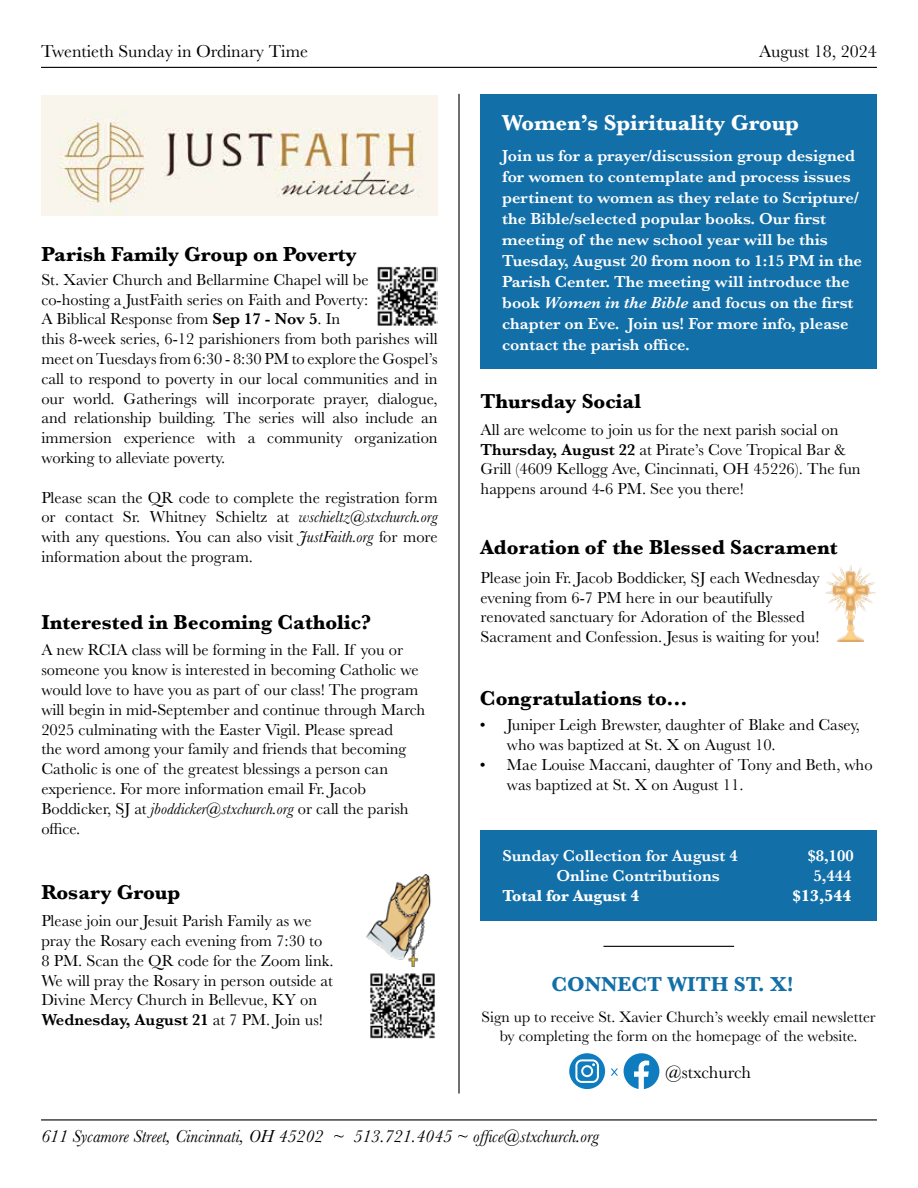
<style>
.page{position:relative;width:918px;height:1188px;background:#fff}
.page>*{position:absolute;margin:0;border:0;box-sizing:border-box;transform-origin:0 0}
.t1{font:700 22.5px "Baskerville";color:#fff}
.t2{font:700 21px "Baskerville";color:#000}
.t3{font:700 21px "Baskerville";color:#136fa8}
.t4{font:italic 18px "Baskerville";color:#000}
.t5{font:18px "Baskerville";color:#000}
.t6{font:16.5px/19.8px "Baskerville";color:#000}
.t7{font:600 16.5px/21px "Baskerville";color:#fff}
.t8{font:700 16.5px "Baskerville";color:#fff}
.t9{font:15.75px/18.9px "Baskerville";color:#000;text-align:center}
.s1{font-weight:600}
.s2{font-style:italic}
</style>
<div class="page">
<hr style="left:41px;top:1119px;width:836px;height:1px;background:#000">
<hr style="left:41px;top:67px;width:836px;height:1px;background:#000">
<hr style="left:458px;top:94px;width:2px;height:999px;background:#000">
<svg style="left:624px;top:1053px;width:35px;height:36px"></svg>
<svg style="left:569px;top:1053px;width:36px;height:36px"></svg>
<svg style="left:611px;top:1068px;width:7px;height:8px"></svg>
<hr style="left:603px;top:946px;width:131px;height:1px;background:#000">
<div style="left:481px;top:94px;width:396px;height:275px;background:#136fa8"></div>
<div style="left:480px;top:830px;width:396px;height:91px;background:#136fa8"></div>
<img style="left:366px;top:874px;width:65px;height:92px">
<img style="left:370px;top:973px;width:65px;height:66px">
<img style="left:825px;top:565px;width:51px;height:76px">
<img style="left:41px;top:96px;width:397px;height:120px">
<img style="left:377px;top:266px;width:61px;height:60px">
<p class="t5" style="left:41px;top:40px;width:269px">Twentieth Sunday in Ordinary Time</p>
<p class="t2" style="left:41px;top:239px;width:317px">Parish Family Group on Poverty</p>
<p class="t6" style="left:41px;top:270px;width:398px">St. Xavier Church and Bellarmine Chapel will be co-hosting a JustFaith series on Faith and Poverty:<br>A Biblical Response from <span class="s1">Sep 17 - Nov 5</span>. In<br>this 8-week series, 6-12 parishioners from both parishes will meet on Tuesdays from 6:30 - 8:30 PM to explore the Gospel’s call to respond to poverty in our local communities and in our world. Gatherings will incorporate prayer, dialogue, and relationship building. The series will also include an immersion experience with a community organization working to alleviate poverty.</p>
<p class="t6" style="left:41px;top:488px;width:398px;text-align:justify">Please scan the QR code to complete the registration form or contact Sr. Whitney Schieltz at <span class="s2">wschieltz@stxchurch.org </span>with any questions. You can also visit <span class="s2">JustFaith.org</span> for more information about the program.</p>
<p class="t2" style="left:41px;top:608px;width:331px">Interested in Becoming Catholic?</p>
<p class="t6" style="left:41px;top:641px;width:386px">A new RCIA class will be forming in the Fall. If you or someone you know is interested in becoming Catholic we would love to have you as part of our class! The program will begin in mid-September and continue through March 2025 culminating with the Easter Vigil. Please spread<br>the word among your family and friends that becoming Catholic is one of the greatest blessings a person can experience. For more information email Fr. Jacob Boddicker, SJ at <span class="s2">jboddicker@stxchurch.org</span> or call the parish office.</p>
<p class="t2" style="left:41px;top:878px;width:141px">Rosary Group</p>
<p class="t6" style="left:41px;top:911px;width:294px">Please join our Jesuit Parish Family as we pray the Rosary each evening from 7:30 to 8 PM. Scan the QR code for the Zoom link.<br>We will pray the Rosary in person outside at Divine Mercy Church in Bellevue, KY on <span class="s1">Wednesday, August 21</span> at 7 PM. Join us!</p>
<p class="t5" style="left:759px;top:40px;width:119px">August 18, 2024</p>
<h1 class="t1" style="left:502px;top:107px;width:298px">Women’s Spirituality Group</h1>
<p class="t7" style="left:502px;top:145px;width:361px">Join us for a prayer/discussion group designed for women to contemplate and process issues pertinent to women as they relate to Scripture/ the Bible/selected popular books. Our first meeting of the new school year will be this Tuesday, August 20 from noon to 1:15 PM in the Parish Center. The meeting will introduce the book <span class="s2">Women in the Bible</span> and focus on the first chapter on Eve. Join us! For more info, please contact the parish office.</p>
<p class="t2" style="left:481px;top:387px;width:162px">Thursday Social</p>
<p class="t6" style="left:481px;top:420px;width:382px">All are welcome to join us for the next parish social on <span class="s1">Thursday, August 22</span> at Pirate’s Cove Tropical Bar &amp; Grill (4609 Kellogg Ave, Cincinnati, OH 45226). The fun happens around 4-6 PM. See you there!</p>
<p class="t2" style="left:481px;top:533px;width:358px">Adoration of the Blessed Sacrament</p>
<p class="t6" style="left:481px;top:568px;width:341px">Please join Fr. Jacob Boddicker, SJ each Wednesday evening from 6-7 PM here in our beautifully renovated sanctuary for Adoration of the Blessed Sacrament and Confession. Jesus is waiting for you!</p>
<p class="t2" style="left:480px;top:684px;width:209px">Congratulations to...</p>
<p class="t6" style="left:507px;top:715px;width:354px;text-indent:-27px">• Juniper Leigh Brewster, daughter of Blake and Casey, who was baptized at St. X on August 10.</p>
<p class="t6" style="left:507px;top:755px;width:367px;text-indent:-27px">• Mae Louise Maccani, daughter of Tony and Beth, who was baptized at St. X on August 11.</p>
<p class="t7" style="left:502px;top:845px;width:237px">Sunday Collection for August 4</p>
<p class="t7" style="left:808px;top:845px;width:47px">$8,100</p>
<p class="t7" style="left:556px;top:865px;width:165px">Online Contributions</p>
<p class="t7" style="left:814px;top:865px;width:39px">5,444</p>
<p class="t8" style="left:502px;top:884px;width:139px">Total for August 4</p>
<p class="t8" style="left:793px;top:884px;width:60px">$13,544</p>
<p class="t3" style="left:551px;top:969px;width:244px">CONNECT WITH ST. X!</p>
<p class="t9" style="left:482px;top:1007px;width:396px">Sign up to receive St. Xavier Church’s weekly email newsletter by completing the form on the homepage of the website.</p>
<p class="t5" style="left:665px;top:1061px;width:87px">@stxchurch</p>
<p class="t4" style="left:41px;top:1125px;width:559px">611 Sycamore Street, Cincinnati, OH 45202 ~ 513.721.4045 ~ office@stxchurch.org</p>
</div>
